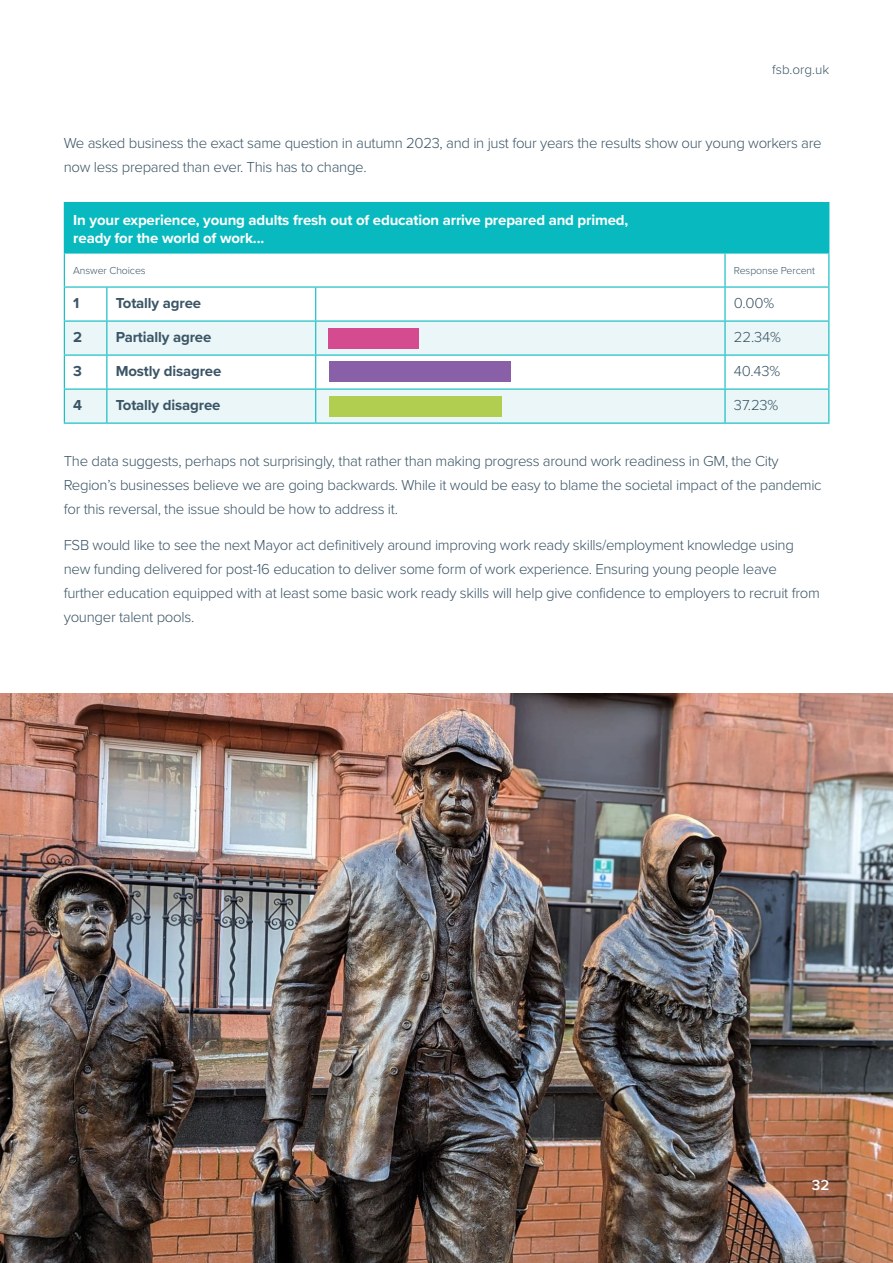
<style>
.page{position:relative;width:893px;height:1263px;background:#fff}
.page>*{position:absolute;margin:0;border:0;box-sizing:border-box;transform-origin:0 0}
.t1{font:300 15px/24px "Proxima Nova";letter-spacing:-.02em;color:#3b5566}
.t2{font:700 15px/18px "Proxima Nova";letter-spacing:-.01em;color:#fff}
.t3{font:700 15px "Proxima Nova";letter-spacing:-.01em;color:#3b5566}
.t4{font:600 15px "Proxima Nova";color:#fff}
.t5{font:300 13.5px "Proxima Nova";color:#3b5566}
.t6{font:300 10.5px "Proxima Nova";letter-spacing:-.01em;color:#3b5566}
</style>
<div class="page">
<img style="left:0;top:693px;width:893px;height:570px">
<div style="left:64px;top:203px;width:765px;height:50px;background:#08babf"></div>
<svg style="left:65px;top:322px;width:763px;height:101px;fill:#eaf6f7"></svg>
<hr style="left:64px;top:202px;width:43px;height:1px;background:#08babf">
<hr style="left:107px;top:202px;width:209px;height:1px;background:#08babf">
<hr style="left:316px;top:202px;width:409px;height:1px;background:#08babf">
<hr style="left:725px;top:202px;width:104px;height:1px;background:#08babf">
<hr style="left:64px;top:252px;width:43px;height:2px;background:#08babf">
<hr style="left:64px;top:254px;width:1px;height:32px;background:#08babf">
<hr style="left:107px;top:252px;width:209px;height:2px;background:#08babf">
<hr style="left:316px;top:252px;width:409px;height:2px;background:#08babf">
<hr style="left:725px;top:252px;width:104px;height:2px;background:#08babf">
<hr style="left:724px;top:254px;width:2px;height:32px;background:#08babf">
<hr style="left:828px;top:254px;width:1px;height:32px;background:#08babf">
<hr style="left:64px;top:286px;width:43px;height:2px;background:#08babf">
<hr style="left:64px;top:288px;width:1px;height:32px;background:#08babf">
<hr style="left:107px;top:286px;width:209px;height:2px;background:#08babf">
<hr style="left:106px;top:288px;width:1px;height:32px;background:#08babf">
<hr style="left:316px;top:286px;width:409px;height:2px;background:#08babf">
<hr style="left:315px;top:288px;width:1px;height:32px;background:#08babf">
<hr style="left:725px;top:286px;width:104px;height:2px;background:#08babf">
<hr style="left:724px;top:288px;width:2px;height:32px;background:#08babf">
<hr style="left:828px;top:288px;width:1px;height:32px;background:#08babf">
<hr style="left:64px;top:320px;width:43px;height:2px;background:#08babf">
<hr style="left:64px;top:322px;width:1px;height:32px;background:#08babf">
<hr style="left:107px;top:320px;width:209px;height:2px;background:#08babf">
<hr style="left:106px;top:322px;width:1px;height:32px;background:#08babf">
<hr style="left:316px;top:320px;width:409px;height:2px;background:#08babf">
<hr style="left:315px;top:322px;width:1px;height:32px;background:#08babf">
<hr style="left:725px;top:320px;width:104px;height:2px;background:#08babf">
<hr style="left:724px;top:322px;width:2px;height:32px;background:#08babf">
<hr style="left:828px;top:322px;width:1px;height:32px;background:#08babf">
<hr style="left:64px;top:354px;width:43px;height:2px;background:#08babf">
<hr style="left:64px;top:356px;width:1px;height:32px;background:#08babf">
<hr style="left:107px;top:354px;width:209px;height:2px;background:#08babf">
<hr style="left:106px;top:356px;width:1px;height:32px;background:#08babf">
<hr style="left:316px;top:354px;width:409px;height:2px;background:#08babf">
<hr style="left:315px;top:356px;width:1px;height:32px;background:#08babf">
<hr style="left:725px;top:354px;width:104px;height:2px;background:#08babf">
<hr style="left:724px;top:356px;width:2px;height:32px;background:#08babf">
<hr style="left:828px;top:356px;width:1px;height:32px;background:#08babf">
<hr style="left:64px;top:388px;width:43px;height:2px;background:#08babf">
<hr style="left:64px;top:390px;width:1px;height:33px;background:#08babf">
<hr style="left:107px;top:388px;width:209px;height:2px;background:#08babf">
<hr style="left:106px;top:390px;width:1px;height:33px;background:#08babf">
<hr style="left:316px;top:388px;width:409px;height:2px;background:#08babf">
<hr style="left:315px;top:390px;width:1px;height:33px;background:#08babf">
<hr style="left:725px;top:388px;width:104px;height:2px;background:#08babf">
<hr style="left:724px;top:390px;width:2px;height:33px;background:#08babf">
<hr style="left:828px;top:390px;width:1px;height:33px;background:#08babf">
<hr style="left:64px;top:423px;width:43px;height:1px;background:#08babf">
<hr style="left:107px;top:423px;width:209px;height:1px;background:#08babf">
<hr style="left:316px;top:423px;width:409px;height:1px;background:#08babf">
<hr style="left:725px;top:423px;width:104px;height:1px;background:#08babf">
<div style="left:329px;top:396px;width:173px;height:21px;background:#b2ce50"></div>
<div style="left:329px;top:361px;width:181px;height:21px;background:#895fa8"></div>
<div style="left:329px;top:328px;width:90px;height:20px;background:#d54b8f"></div>
<p class="t5" style="left:772px;top:60px;width:58px">fsb.org.uk</p>
<p class="t1" style="left:64px;top:130px;width:759px">We asked business the exact same question in autumn 2023, and in just four years the results show our young workers are now less prepared than ever. This has to change.</p>
<p class="t2" style="left:73px;top:210px;width:557px">In your experience, young adults fresh out of education arrive prepared and primed, ready for the world of work...</p>
<p class="t6" style="left:73px;top:263px;width:74px">Answer Choices</p>
<p class="t6" style="left:734px;top:263px;width:83px">Response Percent</p>
<p class="t3" style="left:73px;top:292px;width:8px">1</p>
<p class="t3" style="left:116px;top:292px;width:87px">Totally agree</p>
<p class="t1" style="left:734px;top:290px;width:42px">0.00%</p>
<p class="t3" style="left:73px;top:326px;width:10px">2</p>
<p class="t3" style="left:116px;top:326px;width:97px">Partially agree</p>
<p class="t1" style="left:734px;top:324px;width:49px">22.34%</p>
<p class="t3" style="left:73px;top:360px;width:10px">3</p>
<p class="t3" style="left:116px;top:360px;width:107px">Mostly disagree</p>
<p class="t1" style="left:734px;top:358px;width:48px">40.43%</p>
<p class="t3" style="left:73px;top:394px;width:10px">4</p>
<p class="t3" style="left:116px;top:394px;width:106px">Totally disagree</p>
<p class="t1" style="left:734px;top:392px;width:46px">37.23%</p>
<p class="t1" style="left:64px;top:448px;width:759px">The data suggests, perhaps not surprisingly, that rather than making progress around work readiness in GM, the City<br>Region’s businesses believe we are going backwards. While it would be easy to blame the societal impact of the pandemic for this reversal, the issue should be how to address it.</p>
<p class="t1" style="left:64px;top:532px;width:758px">FSB would like to see the next Mayor act definitively around improving work ready skills/employment knowledge using new funding delivered for post-16 education to deliver some form of work experience. Ensuring young people leave further education equipped with at least some basic work ready skills will help give confidence to employers to recruit from younger talent pools.</p>
<p class="t4" style="left:812px;top:1173px;width:19px">32</p>
</div>
